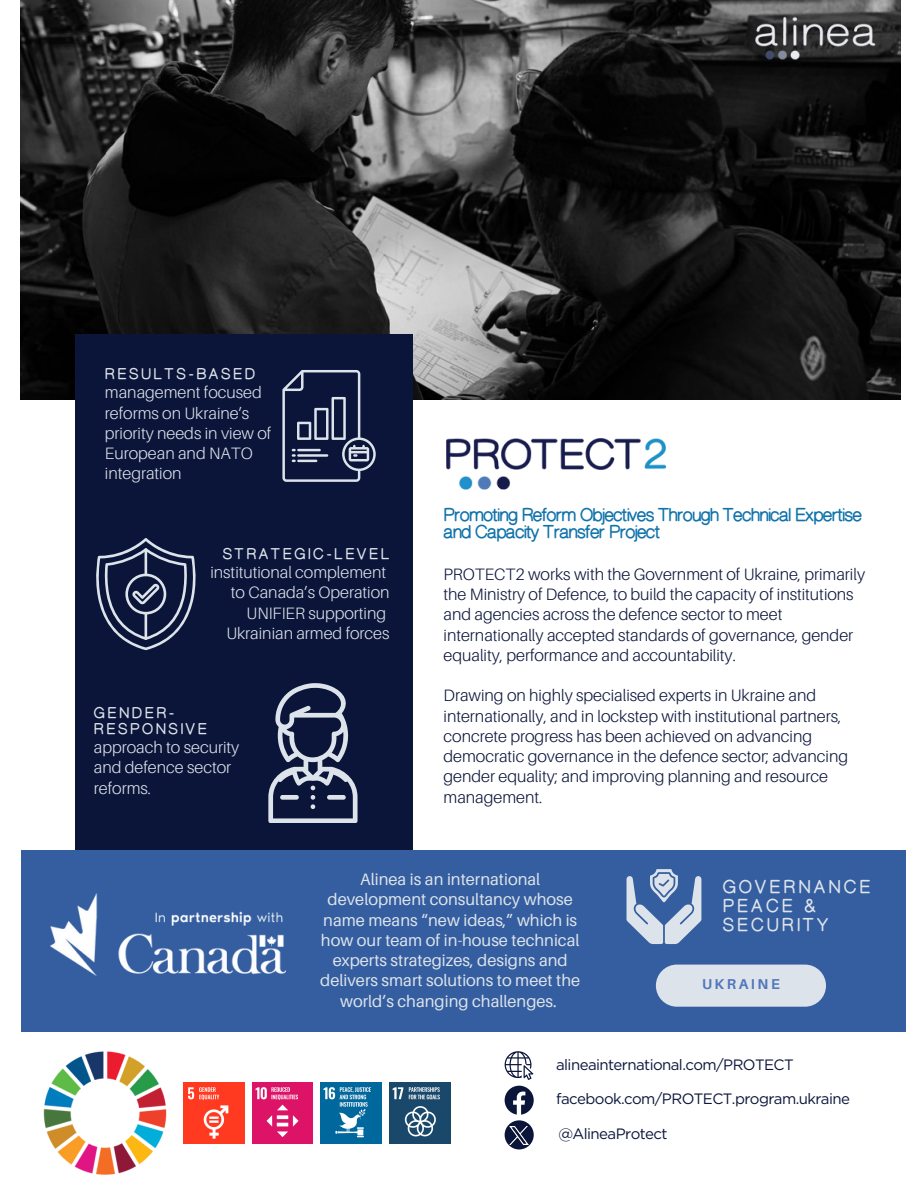
<style>
.page{position:relative;width:918px;height:1188px;background:#fff}
.page>*{position:absolute;margin:0;border:0;box-sizing:border-box;transform-origin:0 0}
.t1{font:700 18px/16.8px "Cameron Sans";letter-spacing:-.035em;color:#1173ab}
.t2{font:700 18px/19.2px "Cameron Sans";letter-spacing:.175em;color:#dde3ea}
.t3{font:300 16.5px/20.2px "Aileron";color:#0b153a}
.t4{font:300 16.5px/20.2px "Aileron";color:#dde3ea}
.t5{font:16.5px/20.2px "Aileron";color:#dde3ea;text-align:center}
.t6{font:15px "Gotham";letter-spacing:-.04em;color:#0b153a}
.t7{font:700 15px/15.8px "Cameron Sans";letter-spacing:.175em;color:#dde3ea}
.t8{font:700 14.25px "Aileron";letter-spacing:.175em;color:#5177bb}
</style>
<div class="page">
<img style="left:21px;top:0;width:879px;height:400px">
<div style="left:75px;top:335px;width:338px;height:559px;background:#0b153a"></div>
<div style="left:21px;top:850px;width:885px;height:182px;background:#345ea0"></div>
<img style="left:446px;top:438px;width:221px;height:52px">
<svg style="left:505px;top:1051px;width:28px;height:29px"></svg>
<div style="left:505px;top:1120px;width:29px;height:29px;background:#0b153a;border-radius:50%"></div>
<img style="left:510px;top:1126px;width:18px;height:18px">
<svg style="left:505px;top:1086px;width:29px;height:29px"></svg>
<img style="left:43px;top:1051px;width:124px;height:124px">
<img style="left:183px;top:1083px;width:61px;height:61px">
<img style="left:390px;top:1083px;width:60px;height:61px">
<img style="left:321px;top:1083px;width:60px;height:61px">
<img style="left:252px;top:1083px;width:61px;height:61px">
<img style="left:51px;top:894px;width:235px;height:82px">
<img style="left:755px;top:17px;width:121px;height:44px">
<svg style="left:96px;top:538px;width:100px;height:112px"></svg>
<svg style="left:282px;top:370px;width:94px;height:112px"></svg>
<svg style="left:627px;top:869px;width:74px;height:75px"></svg>
<div style="left:656px;top:965px;width:170px;height:42px;background:#dde3ea;border-radius:21px"></div>
<svg style="left:268px;top:683px;width:89px;height:140px"></svg>
<p class="t7" style="left:105px;top:367px;width:152px">RESULTS-BASED</p>
<p class="t4" style="left:105px;top:382px;width:168px">management focused reforms on Ukraine’s priority needs in view of<br>European and NATO integration</p>
<p class="t7" style="left:223px;top:547px;width:168px">STRATEGIC-LEVEL</p>
<p class="t4" style="left:210px;top:562px;width:177px">institutional complement</p>
<p class="t4" style="left:231px;top:582px;width:160px;text-align:right">to Canada’s Operation<br>UNIFIER supporting</p>
<p class="t4" style="left:226px;top:623px;width:165px">Ukrainian armed forces</p>
<p class="t7" style="left:94px;top:706px;width:114px">GENDER-<br>RESPONSIVE</p>
<p class="t4" style="left:94px;top:737px;width:147px">approach to security and defence sector reforms.</p>
<p class="t1" style="left:444px;top:507px;width:420px">Promoting Reform Objectives Through Technical Expertise and Capacity Transfer Project</p>
<p class="t3" style="left:444px;top:564px;width:423px">PROTECT2 works with the Government of Ukraine, primarily the Ministry of Defence, to build the capacity of institutions and agencies across the defence sector to meet internationally accepted standards of governance, gender equality, performance and accountability.</p>
<p class="t3" style="left:444px;top:685px;width:406px">Drawing on highly specialised experts in Ukraine and internationally, and in lockstep with institutional partners, concrete progress has been achieved on advancing democratic governance in the defence sector; advancing gender equality; and improving planning and resource management.</p>
<p class="t5" style="left:320px;top:869px;width:261px">Alinea is an international development consultancy whose name means “new ideas,” which is how our team of in-house technical experts strategizes, designs and delivers smart solutions to meet the world’s changing challenges.</p>
<p class="t2" style="left:723px;top:878px;width:149px">GOVERNANCE<br>PEACE &amp;<br>SECURITY</p>
<p class="t8" style="left:702px;top:976px;width:79px">UKRAINE</p>
<p class="t6" style="left:556px;top:1055px;width:239px">alineainternational.com/PROTECT</p>
<p class="t6" style="left:556px;top:1090px;width:295px">facebook.com/PROTECT.program.ukraine</p>
<p class="t6" style="left:558px;top:1124px;width:111px">@AlineaProtect</p>
</div>
